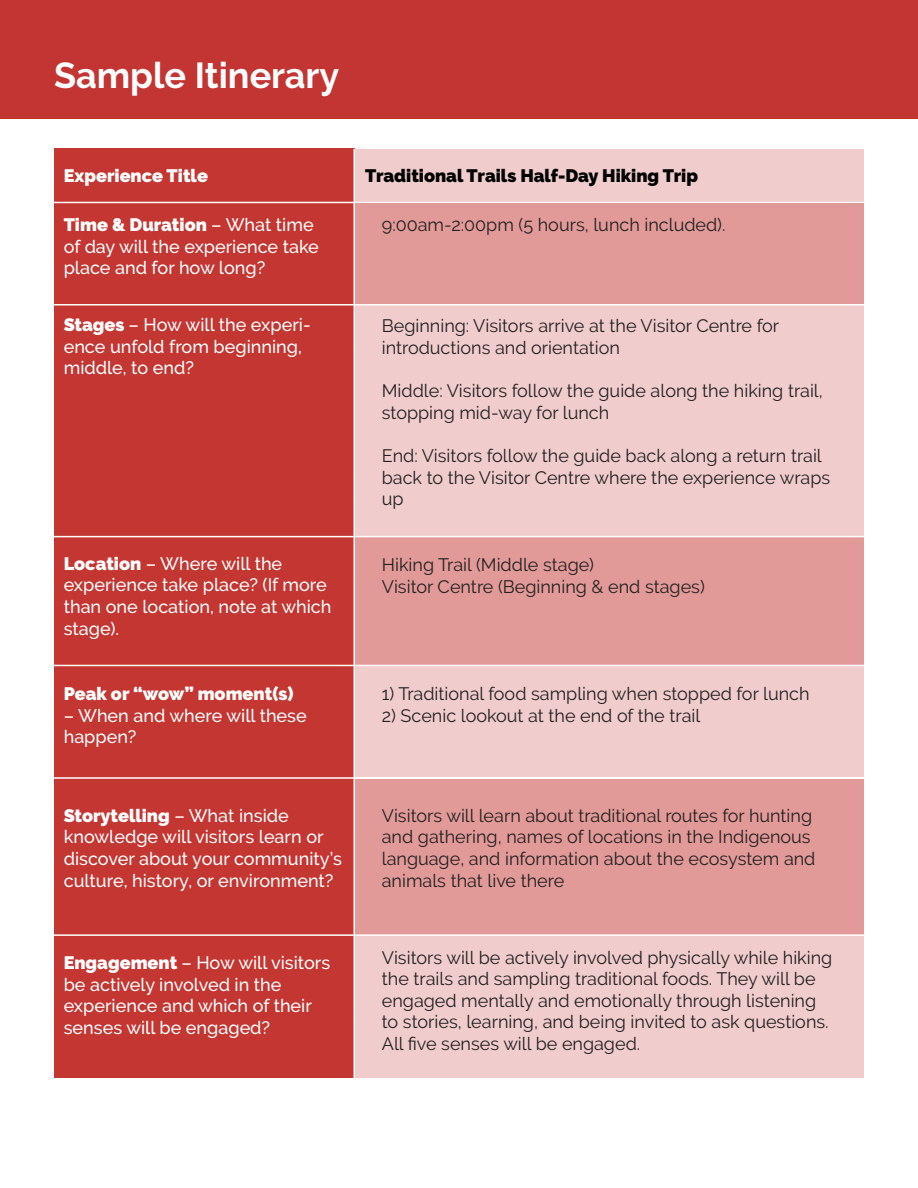
<style>
.page{position:relative;width:918px;height:1188px;background:#fff}
.page>*{position:absolute;margin:0;border:0;box-sizing:border-box;transform-origin:0 0}
.t1{font:700 36px "Raleway";color:#fffeff}
.t2{font:18px/21.6px "Raleway";color:#231f20}
.t3{font:500 18px/21.6px "Raleway";color:#fff}
.t4{font:900 18px "Raleway";color:#fff}
.t5{font:900 18px "Raleway";color:#000}
.s1{font-weight:900}
</style>
<div class="page">
<div style="left:354px;top:149px;width:510px;height:54px;background:#f0cdcc"></div>
<div style="left:354px;top:936px;width:510px;height:142px;background:#f0cdcc"></div>
<div style="left:354px;top:304px;width:510px;height:232px;background:#f0cdcc"></div>
<div style="left:354px;top:537px;width:510px;height:128px;background:#e19a98"></div>
<div style="left:354px;top:665px;width:510px;height:112px;background:#f0cdcc"></div>
<div style="left:354px;top:779px;width:510px;height:155px;background:#e19a98"></div>
<div style="left:354px;top:203px;width:510px;height:102px;background:#e19a98"></div>
<div style="left:54px;top:149px;width:300px;height:929px;background:#c33632"></div>
<div style="left:0;top:0;width:918px;height:119px;background:#c33532"></div>
<hr style="left:54px;top:304px;width:810px;height:1px;background:#fff">
<hr style="left:54px;top:536px;width:810px;height:1px;background:#fff">
<hr style="left:54px;top:665px;width:810px;height:1px;background:#fff">
<hr style="left:54px;top:777px;width:810px;height:2px;background:#fff">
<hr style="left:54px;top:934px;width:810px;height:2px;background:#fff">
<hr style="left:353px;top:149px;width:2px;height:1016px;background:#fff">
<hr style="left:54px;top:202px;width:810px;height:1px;background:#fff">
<p class="t1" style="left:54px;top:55px;width:287px">Sample Itinerary</p>
<p class="t4" style="left:64px;top:166px;width:146px">Experience Title</p>
<p class="t5" style="left:365px;top:166px;width:335px">Traditional Trails Half-Day Hiking Trip</p>
<p class="t3" style="left:64px;top:214px;width:257px"><span class="s1">Time &amp; Duration</span> – What time of day will the experience take place and for how long?</p>
<p class="t3" style="left:64px;top:314px;width:248px"><span class="s1">Stages</span> – How will the experi&shy;ence unfold from beginning, middle, to end?</p>
<p class="t3" style="left:64px;top:553px;width:269px"><span class="s1">Location</span> – Where will the experience take place? (If more than one location, note at which stage).</p>
<p class="t4" style="left:64px;top:683px;width:231px">Peak or “wow” moment(s)</p>
<p class="t3" style="left:64px;top:705px;width:245px">– When and where will these happen?</p>
<p class="t3" style="left:64px;top:805px;width:280px"><span class="s1">Storytelling</span> – What inside knowledge will visitors learn or discover about your community’s culture, history, or environment?</p>
<p class="t3" style="left:64px;top:952px;width:268px"><span class="s1">Engagement</span> – How will visitors be actively involved in the experience and which of their senses will be engaged?</p>
<p class="t2" style="left:382px;top:214px;width:345px">9:00am-2:00pm (5 hours, lunch included).</p>
<p class="t2" style="left:382px;top:315px;width:399px">Beginning: Visitors arrive at the Visitor Centre for introductions and orientation</p>
<p class="t2" style="left:382px;top:380px;width:443px">Middle: Visitors follow the guide along the hiking trail, stopping mid-way for lunch</p>
<p class="t2" style="left:382px;top:445px;width:450px">End: Visitors follow the guide back along a return trail back to the Visitor Centre where the experience wraps up</p>
<p class="t2" style="left:382px;top:554px;width:214px">Hiking Trail (Middle stage)</p>
<p class="t2" style="left:382px;top:576px;width:325px">Visitor Centre (Beginning &amp; end stages)</p>
<p class="t2" style="left:382px;top:683px;width:429px">1) Traditional food sampling when stopped for lunch</p>
<p class="t2" style="left:382px;top:705px;width:320px">2) Scenic lookout at the end of the trail</p>
<p class="t2" style="left:382px;top:805px;width:435px">Visitors will learn about traditional routes for hunting and gathering, names of locations in the Indigenous language, and information about the ecosystem and animals that live there</p>
<p class="t2" style="left:382px;top:946px;width:452px">Visitors will be actively involved physically while hiking the trails and sampling traditional foods. They will be engaged mentally and emotionally through listening to stories, learning, and being invited to ask questions.<br>All five senses will be engaged.</p>
</div>
